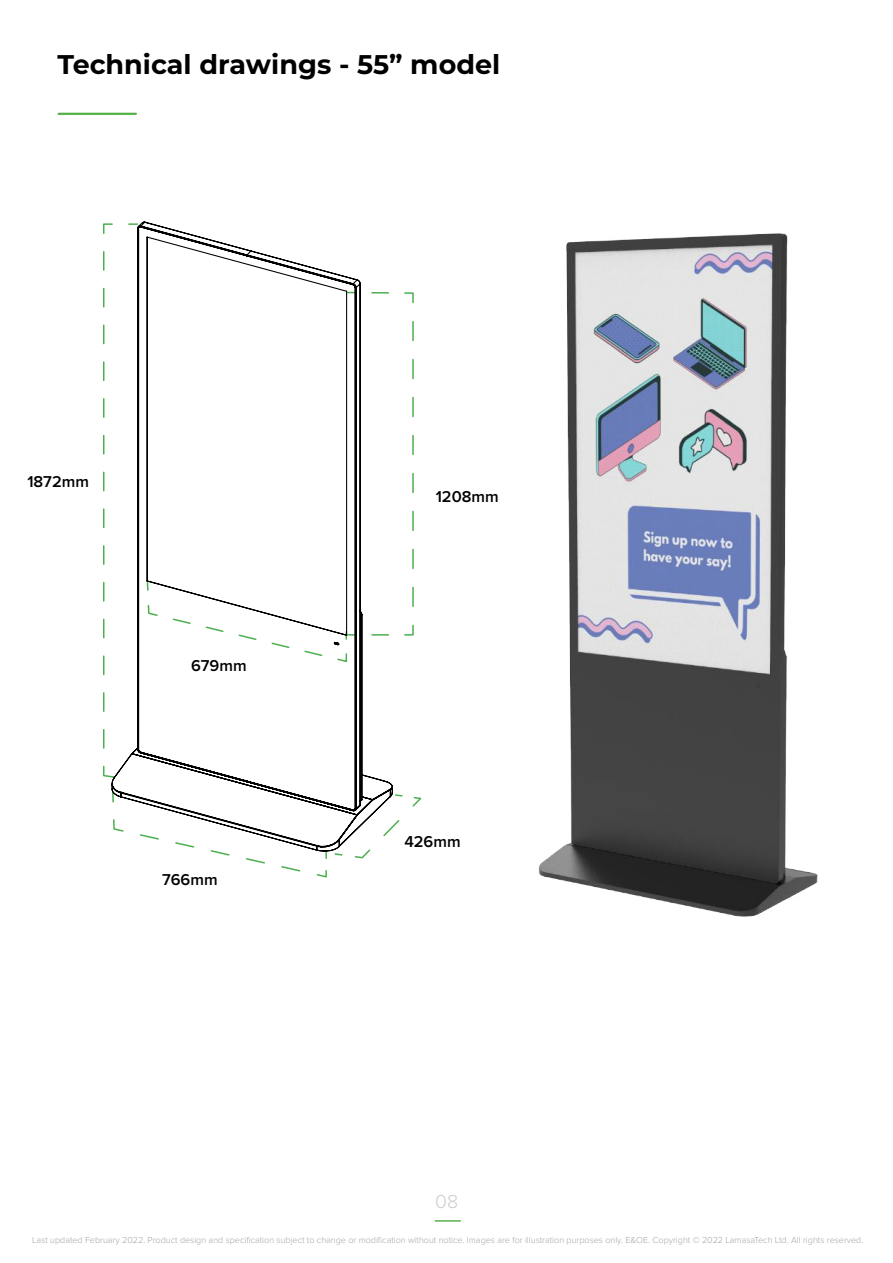
<style>
.page{position:relative;width:893px;height:1263px;background:#fff}
.page>*{position:absolute;margin:0;border:0;box-sizing:border-box;transform-origin:0 0}
.t1{font:700 27px "Montserrat";color:#000}
.t2{font:300 19.5px "Proxima Nova";color:#ccc}
.t3{font:600 16.35px "Proxima Nova";color:#000}
.t4{font:300 9px "Proxima Nova";color:#a5a5a5}
</style>
<div class="page">
<hr style="left:435px;top:1220px;width:25px;height:2px;background:#57b14a">
<hr style="left:59px;top:113px;width:77px;height:2px;background:#57b14a">
<img style="left:539px;top:233px;width:279px;height:684px">
<svg style="left:213px;top:794px;width:209px;height:84px"></svg>
<svg style="left:103px;top:223px;width:8px;height:555px"></svg>
<svg style="left:404px;top:292px;width:10px;height:344px"></svg>
<svg style="left:111px;top:221px;width:283px;height:631px"></svg>
<h1 class="t1" style="left:57px;top:45px;width:444px">Technical drawings - 55” model</h1>
<h3 class="t3" style="left:27px;top:469px;width:63px">1872mm</h3>
<h3 class="t3" style="left:191px;top:654px;width:57px">679mm</h3>
<h3 class="t3" style="left:162px;top:867px;width:57px">766mm</h3>
<h3 class="t3" style="left:436px;top:484px;width:64px">1208mm</h3>
<h3 class="t3" style="left:404px;top:830px;width:58px">426mm</h3>
<h2 class="t2" style="left:435px;top:1187px;width:24px">08</h2>
<p class="t4" style="left:32px;top:1233px;width:833px">Last updated February 2022. Product design and specification subject to change or modification without notice. Images are for illustration purposes only. E&amp;OE. Copyright © 2022 LamasaTech Ltd. All rights reserved.</p>
</div>
